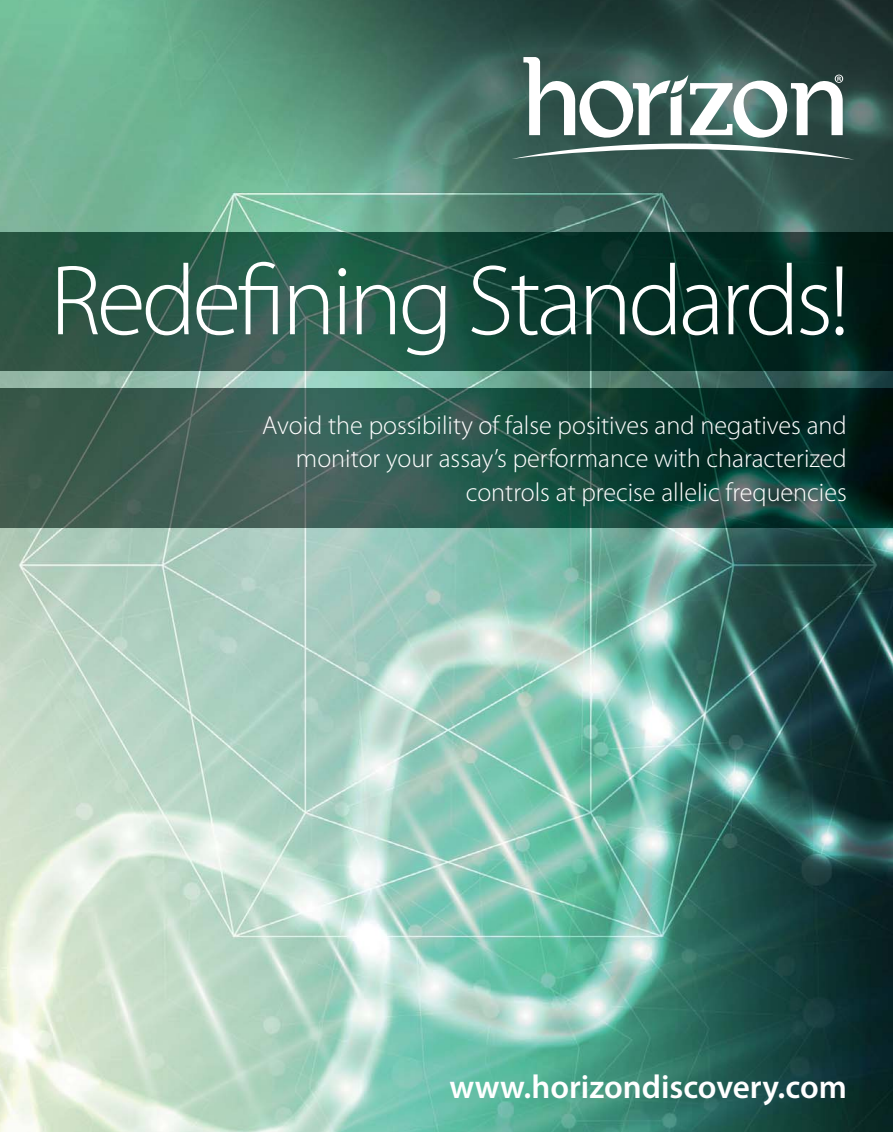
<style>
.page{position:relative;width:893px;height:1132px;background:#fff}
.page>*{position:absolute;margin:0;border:0;box-sizing:border-box;transform-origin:0 0}
.t1{font:300 100.5px "Myriad Pro";letter-spacing:-.04em;color:#fff}
.t2{font:600 33.15px "Myriad Pro";color:#fff}
.t3{font:300 26.1px/33.6px "Myriad Pro";color:#fff;text-align:right}
</style>
<div class="page">
<img style="left:0;top:0;width:893px;height:1131px">
<svg style="left:512px;top:57px;width:343px;height:103px"></svg>
<img style="left:0;top:232px;width:893px;height:139px">
<img style="left:0;top:389px;width:893px;height:138px">
<h1 class="t1" style="left:50px;top:262px;width:801px">Redefining Standards!</h1>
<p class="t3" style="left:262px;top:410px;width:586px">Avoid the possibility of false positives and negatives and monitor your assay’s performance with characterized controls at precise allelic frequencies</p>
<p class="t2" style="left:449px;top:1067px;width:399px">www.horizondiscovery.com</p>
</div>
